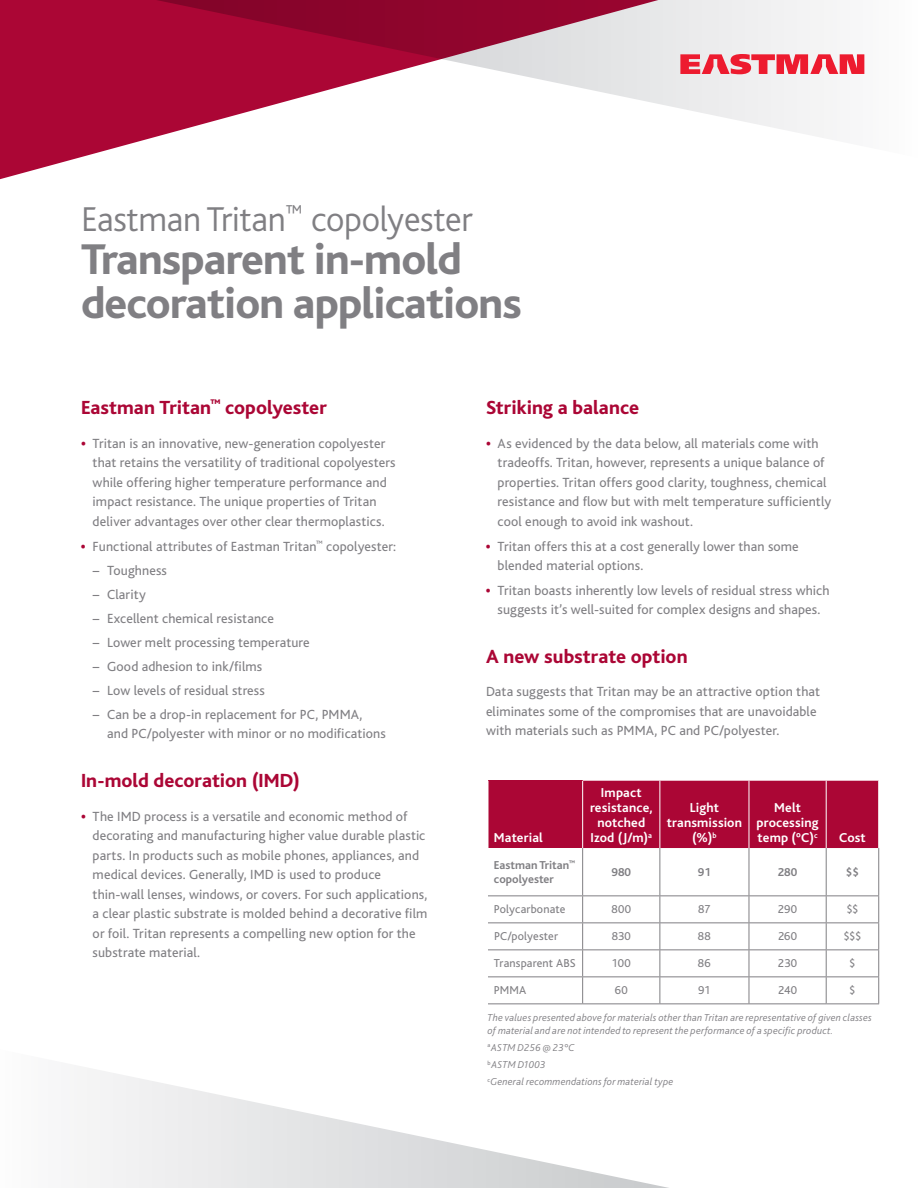
<style>
.page{position:relative;width:918px;height:1188px;background:#fff}
.page>*{position:absolute;margin:0;border:0;box-sizing:border-box;transform-origin:0 0}
.t1{font:800 45px/43.5px "Bliss";letter-spacing:-.02em;color:#807f83}
.t2{font:300 36px "Bliss";letter-spacing:-.01em;color:#807f83}
.head{font:800 19.8px "Bliss";color:#ab0635}
.body_copy__running_b{font:13.8px/19.5px "Bliss";letter-spacing:.01em;color:#807f83}
.head-2{font:13.8px/19.5px "Bliss";letter-spacing:.01em;color:#807f83}
.body_copy__para_befo{font:13.8px/19.5px "Bliss";letter-spacing:.01em;color:#807f83}
.table_text_9_10_bold{font:700 13.5px/15px "Bliss";letter-spacing:.01em;color:#fff;text-align:center}
.table_text_8_9{font:12px "Bliss";letter-spacing:.015em;color:#807f83}
.table_text_8_9_bold{font:700 12px/13.5px "Bliss";color:#807f83}
.footnotes{font:italic 300 10.5px/12.8px "Bliss Pro";letter-spacing:.015em;color:#807f83}
.s1{font-weight:800;color:#ab0635}
</style>
<div class="page">
<div style="left:714px;top:0;width:151px;height:138px;background:#f3f3f4"></div>
<svg style="left:87px;top:1068px;width:582px;height:120px"></svg>
<svg style="left:0;top:0;width:714px;height:180px"></svg>
<svg style="left:680px;top:54px;width:184px;height:20px"></svg>
<div style="left:488px;top:781px;width:95px;height:67px;background:#ab0635"></div>
<div style="left:583px;top:781px;width:295px;height:67px;background:#ab0635"></div>
<hr style="left:488px;top:895px;width:95px;height:1px;background:#807f83">
<hr style="left:583px;top:895px;width:77px;height:1px;background:#807f83">
<hr style="left:660px;top:895px;width:89px;height:1px;background:#807f83">
<hr style="left:749px;top:895px;width:77px;height:1px;background:#807f83">
<hr style="left:826px;top:895px;width:53px;height:1px;background:#807f83">
<hr style="left:488px;top:922px;width:95px;height:1px;background:#807f83">
<hr style="left:583px;top:922px;width:77px;height:1px;background:#807f83">
<hr style="left:660px;top:922px;width:89px;height:1px;background:#807f83">
<hr style="left:749px;top:922px;width:77px;height:1px;background:#807f83">
<hr style="left:826px;top:922px;width:53px;height:1px;background:#807f83">
<hr style="left:488px;top:949px;width:95px;height:1px;background:#807f83">
<hr style="left:583px;top:949px;width:77px;height:1px;background:#807f83">
<hr style="left:660px;top:949px;width:89px;height:1px;background:#807f83">
<hr style="left:749px;top:949px;width:77px;height:1px;background:#807f83">
<hr style="left:826px;top:949px;width:53px;height:1px;background:#807f83">
<hr style="left:488px;top:976px;width:95px;height:1px;background:#807f83">
<hr style="left:583px;top:976px;width:77px;height:1px;background:#807f83">
<hr style="left:660px;top:976px;width:89px;height:1px;background:#807f83">
<hr style="left:749px;top:976px;width:77px;height:1px;background:#807f83">
<hr style="left:826px;top:976px;width:53px;height:1px;background:#807f83">
<hr style="left:488px;top:1003px;width:95px;height:1px;background:#807f83">
<hr style="left:583px;top:1003px;width:77px;height:1px;background:#807f83">
<hr style="left:660px;top:1003px;width:89px;height:1px;background:#807f83">
<hr style="left:749px;top:1003px;width:77px;height:1px;background:#807f83">
<hr style="left:826px;top:1003px;width:53px;height:1px;background:#807f83">
<hr style="left:582px;top:848px;width:1px;height:47px;background:#807f83">
<hr style="left:660px;top:848px;width:1px;height:47px;background:#807f83">
<hr style="left:749px;top:848px;width:1px;height:47px;background:#807f83">
<hr style="left:826px;top:848px;width:1px;height:47px;background:#807f83">
<hr style="left:878px;top:848px;width:1px;height:47px;background:#807f83">
<svg style="left:582px;top:896px;width:1px;height:107px"></svg>
<svg style="left:660px;top:896px;width:1px;height:107px"></svg>
<svg style="left:749px;top:896px;width:1px;height:107px"></svg>
<svg style="left:826px;top:896px;width:1px;height:107px"></svg>
<svg style="left:878px;top:896px;width:1px;height:107px"></svg>
<hr style="left:488px;top:781px;width:1px;height:67px;background:#fff">
<hr style="left:582px;top:781px;width:1px;height:67px;background:#fff">
<hr style="left:660px;top:781px;width:1px;height:67px;background:#fff">
<hr style="left:749px;top:781px;width:1px;height:67px;background:#fff">
<hr style="left:826px;top:781px;width:1px;height:67px;background:#fff">
<p class="t2" style="left:81px;top:200px;width:393px">Eastman Tritan<sup>™</sup> copolyester</p>
<p class="t1" style="left:81px;top:239px;width:442px">Transparent in-mold decoration applications</p>
<p class="head" style="left:81px;top:397px;width:247px">Eastman Tritan<sup>™</sup> copolyester</p>
<p class="body_copy__running_b" style="left:93px;top:434px;width:304px;text-indent:-12px"><span class="s1">•</span> Tritan is an innovative, new-generation copolyester that retains the versatility of traditional copolyesters while offering higher temperature performance and impact resistance. The unique properties of Tritan deliver advantages over other clear thermoplastics.</p>
<p class="body_copy__running_b" style="left:81px;top:537px;width:317px"><span class="s1">•</span> Functional attributes of Eastman Tritan<sup>™</sup> copolyester:</p>
<p class="body_copy__running_b" style="left:92px;top:561px;width:77px">− Toughness</p>
<p class="body_copy__running_b" style="left:92px;top:585px;width:56px">− Clarity</p>
<p class="body_copy__running_b" style="left:92px;top:609px;width:184px">− Excellent chemical resistance</p>
<p class="body_copy__running_b" style="left:92px;top:633px;width:219px">− Lower melt processing temperature</p>
<p class="body_copy__running_b" style="left:92px;top:657px;width:172px">− Good adhesion to ink/films</p>
<p class="body_copy__running_b" style="left:92px;top:681px;width:175px">− Low levels of residual stress</p>
<p class="body_copy__para_befo" style="left:107px;top:705px;width:280px;text-indent:-15px">− Can be a drop-in replacement for PC, PMMA, and PC/polyester with minor or no modifications</p>
<p class="head" style="left:81px;top:770px;width:220px">In-mold decoration (IMD)</p>
<p class="head-2" style="left:93px;top:807px;width:336px;text-indent:-12px"><span class="s1">•</span> The IMD process is a versatile and economic method of decorating and manufacturing higher value durable plastic parts. In products such as mobile phones, appliances, and medical devices. Generally, IMD is used to produce thin-wall lenses, windows, or covers. For such applications, a clear plastic substrate is molded behind a decorative film or foil. Tritan represents a compelling new option for the substrate material.</p>
<p class="head" style="left:486px;top:397px;width:155px">Striking a balance</p>
<p class="body_copy__running_b" style="left:498px;top:434px;width:335px;text-indent:-12px"><span class="s1">•</span> As evidenced by the data below, all materials come with tradeoffs. Tritan, however, represents a unique balance of properties. Tritan offers good clarity, toughness, chemical resistance and flow but with melt temperature sufficiently cool enough to avoid ink washout.</p>
<p class="body_copy__running_b" style="left:498px;top:537px;width:303px;text-indent:-12px"><span class="s1">•</span> Tritan offers this at a cost generally lower than some blended material options.</p>
<p class="body_copy__para_befo" style="left:486px;top:581px;width:345px;text-align:center"><span class="s1">•</span> Tritan boasts inherently low levels of residual stress which suggests it’s well-suited for complex designs and shapes.</p>
<p class="head" style="left:486px;top:646px;width:203px">A new substrate option</p>
<p class="body_copy__para_befo" style="left:486px;top:682px;width:336px">Data suggests that Tritan may be an attractive option that eliminates some of the compromises that are unavoidable with materials such as PMMA, PC and PC/polyester.</p>
<p class="table_text_9_10_bold" style="left:494px;top:830px;width:50px">Material</p>
<p class="table_text_9_10_bold" style="left:590px;top:785px;width:64px">Impact resistance, notched<br>Izod (J/m)<sup>a</sup></p>
<p class="table_text_9_10_bold" style="left:667px;top:800px;width:77px">Light transmission (%)<sup>b</sup></p>
<p class="table_text_9_10_bold" style="left:757px;top:800px;width:64px">Melt processing temp (ºC)<sup>c</sup></p>
<p class="table_text_9_10_bold" style="left:839px;top:830px;width:28px">Cost</p>
<p class="table_text_8_9_bold" style="left:494px;top:859px;width:83px">Eastman Tritan<sup>™ </sup>copolyester</p>
<p class="table_text_8_9_bold" style="left:612px;top:865px;width:21px">980</p>
<p class="table_text_8_9_bold" style="left:698px;top:865px;width:15px">91</p>
<p class="table_text_8_9_bold" style="left:778px;top:865px;width:21px">280</p>
<p class="table_text_8_9_bold" style="left:846px;top:865px;width:15px">$$</p>
<p class="table_text_8_9" style="left:494px;top:903px;width:73px">Polycarbonate</p>
<p class="table_text_8_9" style="left:611px;top:903px;width:21px">800</p>
<p class="table_text_8_9" style="left:698px;top:903px;width:14px">87</p>
<p class="table_text_8_9" style="left:778px;top:903px;width:21px">290</p>
<p class="table_text_8_9" style="left:846px;top:903px;width:14px">$$</p>
<p class="table_text_8_9" style="left:494px;top:930px;width:66px">PC/polyester</p>
<p class="table_text_8_9" style="left:612px;top:930px;width:21px">830</p>
<p class="table_text_8_9" style="left:698px;top:930px;width:14px">88</p>
<p class="table_text_8_9" style="left:778px;top:930px;width:21px">260</p>
<p class="table_text_8_9" style="left:843px;top:930px;width:20px">$$$</p>
<p class="table_text_8_9" style="left:494px;top:957px;width:83px">Transparent ABS</p>
<p class="table_text_8_9" style="left:612px;top:957px;width:21px">100</p>
<p class="table_text_8_9" style="left:698px;top:957px;width:14px">86</p>
<p class="table_text_8_9" style="left:778px;top:957px;width:21px">230</p>
<p class="table_text_8_9" style="left:849px;top:957px;width:8px">$</p>
<p class="table_text_8_9" style="left:494px;top:984px;width:34px">PMMA</p>
<p class="table_text_8_9" style="left:615px;top:984px;width:14px">60</p>
<p class="table_text_8_9" style="left:698px;top:984px;width:14px">91</p>
<p class="table_text_8_9" style="left:778px;top:984px;width:21px">240</p>
<p class="table_text_8_9" style="left:849px;top:984px;width:8px">$</p>
<p class="footnotes" style="left:488px;top:1011px;width:386px">The values presented above for materials other than Tritan are representative of given classes of material and are not intended to represent the performance of a specific product.</p>
<p class="footnotes" style="left:488px;top:1041px;width:88px"><sup>a</sup>ASTM D256 @ 23°C</p>
<p class="footnotes" style="left:488px;top:1058px;width:60px"><sup>b</sup>ASTM D1003</p>
<p class="footnotes" style="left:488px;top:1075px;width:187px"><sup>c</sup>General recommendations for material type</p>
</div>
